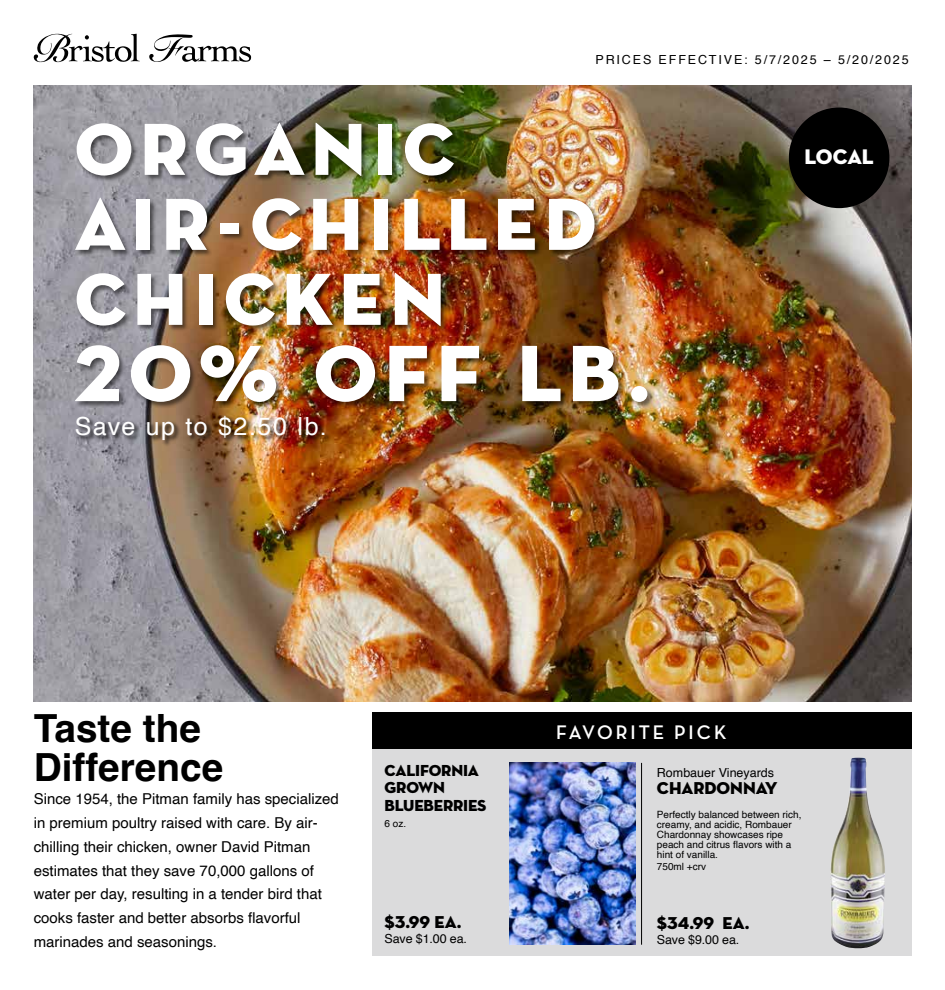
<style>
.page{position:relative;width:945px;height:990px;background:#fff}
.page>*{position:absolute;margin:0;border:0;box-sizing:border-box;transform-origin:0 0}
.t1{font:81.25px "Neutra Disp Titling";letter-spacing:.09em;color:#fff}
.t2{font:75px/75px "Neutra Disp Titling";letter-spacing:.09em;color:#fff}
.t3{font:700 38.75px "Helvetica";color:#000}
.t4{font:25px "Helvetica";letter-spacing:.055em;color:#fff}
.t5{font:21.5px "Neutra Disp Titling";letter-spacing:-.005em;color:#fff}
.t6{font:700 20px "Neutra Disp";letter-spacing:.15em;color:#fff}
.t7{font:17.5px "Neutra Disp Titling";color:#000}
.t8{font:16.25px/17.5px "Neutra Disp Titling";letter-spacing:-.01em;color:#000}
.t9{font:15px/23.8px "Helvetica";color:#000}
.t10{font:12.5px "Helvetica";color:#000}
.t11{font:12.5px "Helvetica";letter-spacing:.15em;color:#000}
.t12{font:10px/10px "Helvetica";color:#000}
</style>
<div class="page">
<div style="left:372px;top:712px;width:540px;height:244px;background:#dbdbdc"></div>
<hr style="left:641px;top:763px;width:1px;height:182px;background:#000">
<svg style="left:149px;top:34px;width:102px;height:28px"></svg>
<svg style="left:34px;top:33px;width:106px;height:29px"></svg>
<img style="left:34px;top:86px;width:877px;height:615px">
<div style="left:75px;top:123px;width:580px;height:286px;background:#000;opacity:.52"></div>
<div style="left:76px;top:415px;width:256px;height:33px;background:#000;opacity:.84"></div>
<div style="left:789px;top:108px;width:100px;height:100px;background:#000;border-radius:50%"></div>
<div style="left:372px;top:712px;width:540px;height:37px;background:#000"></div>
<img style="left:509px;top:763px;width:126px;height:181px">
<img style="left:830px;top:758px;width:55px;height:190px">
<p class="t11" style="left:595px;top:50px;width:315px">PRICES EFFECTIVE: 5/7/2025 – 5/20/2025</p>
<p class="t2" style="left:75px;top:112px;width:523px">ORGANIC<br>AIR -CHILLED<br>CHICKEN</p>
<p class="t1" style="left:75px;top:323px;width:577px">20% OFF LB.</p>
<p class="t4" style="left:75px;top:407px;width:253px">Save up to $2.50 lb.</p>
<p class="t5" style="left:804px;top:143px;width:71px">LOCAL</p>
<p class="t3" style="left:34px;top:705px;width:169px">Taste the</p>
<h1 class="t3" style="left:34px;top:744px;width:191px">Difference</h1>
<p class="t9" style="left:34px;top:788px;width:307px">Since 1954, the Pitman family has specialized in premium poultry raised with care. By air&shy;chilling their chicken, owner David Pitman estimates that they save 70,000 gallons of water per day, resulting in a tender bird that</p>
<p class="t9" style="left:34px;top:906px;width:268px">cooks faster and better absorbs flavorful</p>
<p class="t9" style="left:34px;top:930px;width:185px">marinades and seasonings.</p>
<p class="t8" style="left:385px;top:761px;width:103px">CALIFORNIA<br>GROWN<br>BLUEBERRIES</p>
<p class="t12" style="left:385px;top:819px;width:23px">6 oz.</p>
<p class="t7" style="left:385px;top:911px;width:78px">$3.99 EA.</p>
<p class="t10" style="left:385px;top:929px;width:84px">Save $1.00 ea.</p>
<p class="t6" style="left:556px;top:721px;width:172px">FAVORITE PICK</p>
<p class="t10" style="left:657px;top:763px;width:119px">Rombauer Vineyards</p>
<p class="t7" style="left:657px;top:777px;width:122px">CHARDONNAY</p>
<p class="t12" style="left:657px;top:810px;width:146px">Perfectly balanced between rich, creamy, and acidic, Rombauer<br>Chardonnay showcases ripe</p>
<p class="t12" style="left:657px;top:840px;width:136px">peach and citrus flavors with a</p>
<p class="t12" style="left:657px;top:848px;width:63px;line-height:12.5px">hint of vanilla.<br>750ml +crv</p>
<p class="t7" style="left:657px;top:912px;width:94px">$34.99 EA.</p>
<p class="t10" style="left:657px;top:930px;width:84px">Save $9.00 ea.</p>
</div>
